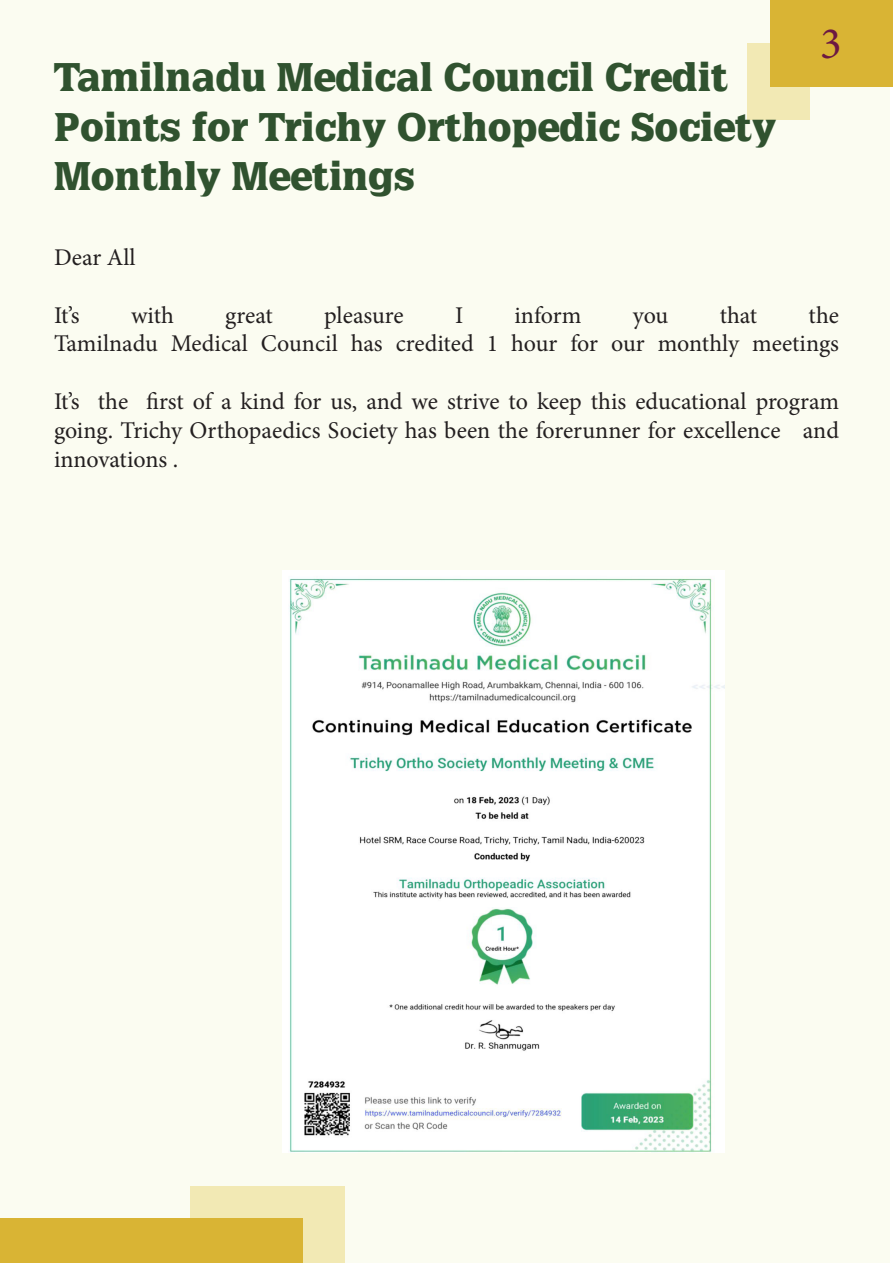
<style>
.page{position:relative;width:893px;height:1263px;background:#fff}
.page>*{position:absolute;margin:0;border:0;box-sizing:border-box;transform-origin:0 0}
.t1{font:45px "Minion Pro";color:#6c1942}
.t2{font:900 39px/49.5px "Latinia";color:#30522f}
.t3{font:24px "Minion Pro";color:#231f20}
</style>
<div class="page">
<div style="left:0;top:0;width:889px;height:1263px;background:#fbfcf1"></div>
<div style="left:748px;top:43px;width:62px;height:77px;background:#f2e9b4"></div>
<div style="left:770px;top:0;width:123px;height:86px;background:#d9b434"></div>
<div style="left:191px;top:1187px;width:154px;height:76px;background:#f2e9b4"></div>
<div style="left:0;top:1218px;width:302px;height:45px;background:#d9b434"></div>
<img style="left:283px;top:570px;width:441px;height:582px">
<p class="t2" style="left:54px;top:52px;width:723px">Tamilnadu Medical Council Credit<br>Points for Trichy Orthopedic Society<br>Monthly Meetings</p>
<p class="t3" style="left:54px;top:241px;width:83px">Dear All</p>
<h1 class="t1" style="left:820px;top:14px;width:23px">3</h1>
<p class="t3" style="left:54px;top:299px;width:27px">It’s</p>
<p class="t3" style="left:131px;top:299px;width:44px">with</p>
<p class="t3" style="left:225px;top:299px;width:49px">great</p>
<p class="t3" style="left:324px;top:299px;width:81px">pleasure</p>
<p class="t3" style="left:455px;top:299px;width:10px">I</p>
<p class="t3" style="left:514px;top:299px;width:69px">inform</p>
<p class="t3" style="left:633px;top:299px;width:37px">you</p>
<p class="t3" style="left:720px;top:299px;width:39px">that</p>
<p class="t3" style="left:808px;top:299px;width:32px">the</p>
<p class="t3" style="left:54px;top:328px;width:786px">Tamilnadu Medical Council has credited 1 hour for our monthly meetings</p>
<p class="t3" style="left:54px;top:385px;width:787px">It’s the first of a kind for us, and we strive to keep this educational program</p>
<p class="t3" style="left:54px;top:414px;width:786px">going. Trichy Orthopaedics Society has been the forerunner for excellence and</p>
<p class="t3" style="left:54px;top:443px;width:126px">innovations .</p>
</div>
